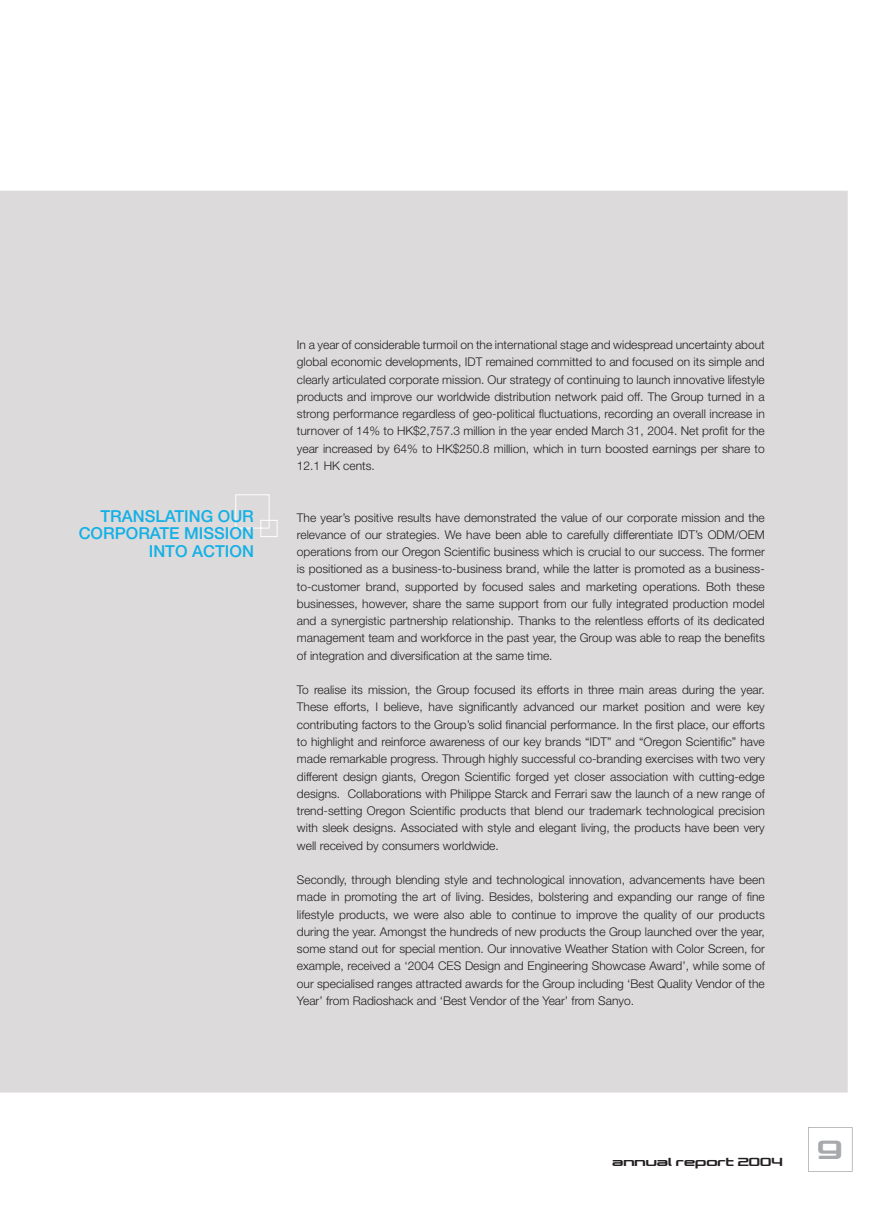
<style>
.page{position:relative;width:892px;height:1211px;background:#fff}
.page>*{position:absolute;margin:0;border:0;box-sizing:border-box;transform-origin:0 0}
.t1{font:700 27px "Metro";color:#a7a9ac}
.t2{font:500 16.5px/17.2px "Helvetica Neue";color:#12b0e6;text-align:right}
.t3{font:300 12px/17.2px "Helvetica Neue";color:#231f20;text-align:justify}
.t4{font:700 12px "Metro";color:#231f20}
</style>
<div class="page">
<svg style="left:808px;top:1127px;width:44px;height:44px"></svg>
<div style="left:0;top:191px;width:848px;height:901px;background:#dcdada"></div>
<svg style="left:235px;top:494px;width:43px;height:43px;background:#dfdddd"></svg>
<h2 class="t2" style="left:79px;top:509px;width:177px">TRANSLATING OUR<br>CORPORATE MISSION<br>INTO ACTION</h2>
<p class="t3" style="left:297px;top:337px;width:469px">In a year of considerable turmoil on the international stage and widespread uncertainty about global economic developments, IDT remained committed to and focused on its simple and clearly articulated corporate mission. Our strategy of continuing to launch innovative lifestyle products and improve our worldwide distribution network paid off. The Group turned in a strong performance regardless of geo-political fluctuations, recording an overall increase in turnover of 14% to HK$2,757.3 million in the year ended March 31, 2004. Net profit for the year increased by 64% to HK$250.8 million, which in turn boosted earnings per share to 12.1 HK cents.</p>
<p class="t3" style="left:297px;top:510px;width:469px">The year’s positive results have demonstrated the value of our corporate mission and the relevance of our strategies. We have been able to carefully differentiate IDT’s ODM/OEM operations from our Oregon Scientific business which is crucial to our success. The former is positioned as a business-to-business brand, while the latter is promoted as a business&shy;to-customer brand, supported by focused sales and marketing operations. Both these businesses, however, share the same support from our fully integrated production model and a synergistic partnership relationship. Thanks to the relentless efforts of its dedicated management team and workforce in the past year, the Group was able to reap the benefits of integration and diversification at the same time.</p>
<p class="t3" style="left:297px;top:682px;width:469px">To realise its mission, the Group focused its efforts in three main areas during the year.<br>These efforts, I believe, have significantly advanced our market position and were key contributing factors to the Group’s solid financial performance. In the first place, our efforts to highlight and reinforce awareness of our key brands “IDT” and “Oregon Scientific” have made remarkable progress. Through highly successful co-branding exercises with two very different design giants, Oregon Scientific forged yet closer association with cutting-edge designs. Collaborations with Philippe Starck and Ferrari saw the launch of a new range of trend-setting Oregon Scientific products that blend our trademark technological precision with sleek designs. Associated with style and elegant living, the products have been very well received by consumers worldwide.</p>
<p class="t3" style="left:297px;top:872px;width:469px">Secondly, through blending style and technological innovation, advancements have been made in promoting the art of living. Besides, bolstering and expanding our range of fine lifestyle products, we were also able to continue to improve the quality of our products during the year. Amongst the hundreds of new products the Group launched over the year, some stand out for special mention. Our innovative Weather Station with Color Screen, for example, received a ‘2004 CES Design and Engineering Showcase Award’, while some of our specialised ranges attracted awards for the Group including ‘Best Quality Vendor of the Year’ from Radioshack and ‘Best Vendor of the Year’ from Sanyo.</p>
<p class="t4" style="left:612px;top:1157px;width:172px">annual report 2004</p>
<h1 class="t1" style="left:817px;top:1139px;width:27px">9</h1>
</div>
